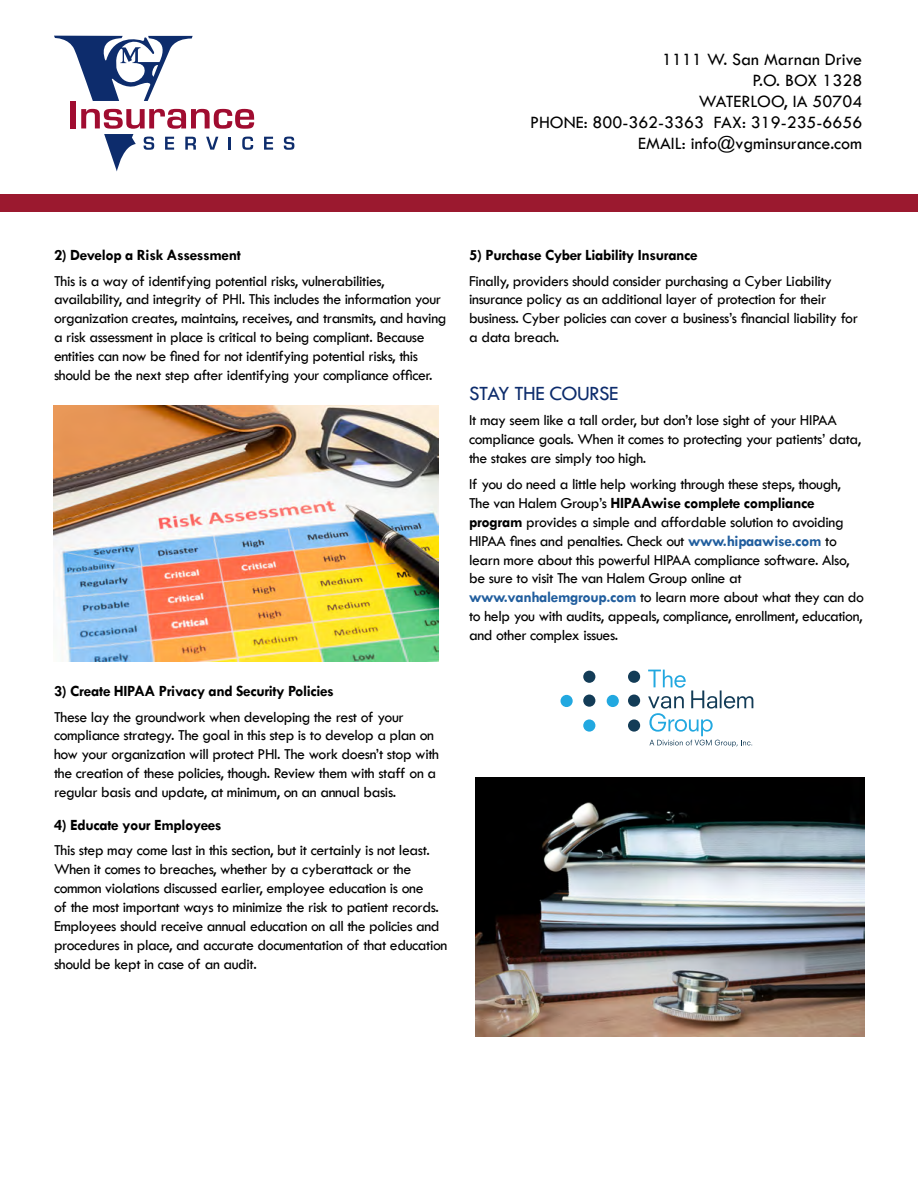
<style>
.page{position:relative;width:918px;height:1188px;background:#fff}
.page>*{position:absolute;margin:0;border:0;box-sizing:border-box;transform-origin:0 0}
.t1{font:21px "Tw Cen";letter-spacing:-.025em;color:#0d2c6c}
.t2{font:18px/21px "Tw Cen";color:#000;text-align:right}
.t3{font:15.75px/18.9px "Tw Cen";letter-spacing:-.025em;color:#000}
.t4{font:700 15.75px "Tw Cen";letter-spacing:-.025em;color:#000}
.s1{font-weight:700}
.s2{font-weight:700;color:#215e9e}
</style>
<div class="page">
<svg style="left:54px;top:36px;width:139px;height:65px"></svg>
<svg style="left:264px;top:137px;width:9px;height:13px"></svg>
<svg style="left:284px;top:137px;width:10px;height:13px"></svg>
<div style="left:71px;top:101px;width:5px;height:27px;background:#a00c30"></div>
<svg style="left:81px;top:109px;width:173px;height:62px"></svg>
<div style="left:0;top:194px;width:918px;height:17px;background:#9b192f"></div>
<div style="left:561px;top:695px;width:12px;height:12px;background:#22a8e0;border-radius:50%"></div>
<div style="left:583px;top:719px;width:12px;height:13px;background:#22a8e0;border-radius:50%"></div>
<div style="left:607px;top:695px;width:12px;height:12px;background:#22a8e0;border-radius:50%"></div>
<div style="left:583px;top:695px;width:12px;height:12px;background:#133c57;border-radius:50%"></div>
<div style="left:583px;top:671px;width:12px;height:12px;background:#133c57;border-radius:50%"></div>
<div style="left:628px;top:719px;width:12px;height:13px;background:#133c57;border-radius:50%"></div>
<div style="left:628px;top:695px;width:12px;height:12px;background:#133c57;border-radius:50%"></div>
<div style="left:628px;top:671px;width:12px;height:12px;background:#133c57;border-radius:50%"></div>
<svg style="left:648px;top:670px;width:105px;height:77px"></svg>
<img style="left:54px;top:405px;width:385px;height:257px">
<img style="left:476px;top:778px;width:388px;height:259px">
<p class="t2" style="left:530px;top:49px;width:334px">1111 W. San Marnan Drive<br>P.O. BOX 1328<br>WATERLOO, IA 50704<br>PHONE: 800-362-3363 FAX: 319-235-6656<br>EMAIL: info@vgminsurance.com</p>
<p class="t4" style="left:54px;top:245px;width:188px">2) Develop a Risk Assessment</p>
<p class="t3" style="left:54px;top:271px;width:394px">This is a way of identifying potential risks, vulnerabilities, availability, and integrity of PHI. This includes the information your organization creates, maintains, receives, and transmits, and having a risk assessment in place is critical to being compliant. Because entities can now be fined for not identifying potential risks, this should be the next step after identifying your compliance officer.</p>
<p class="t4" style="left:54px;top:681px;width:281px">3) Create HIPAA Privacy and Security Policies</p>
<p class="t3" style="left:54px;top:707px;width:387px">These lay the groundwork when developing the rest of your compliance strategy. The goal in this step is to develop a plan on how your organization will protect PHI. The work doesn’t stop with the creation of these policies, though. Review them with staff on a regular basis and update, at minimum, on an annual basis.</p>
<p class="t4" style="left:54px;top:815px;width:169px">4) Educate your Employees</p>
<p class="t3" style="left:54px;top:841px;width:395px">This step may come last in this section, but it certainly is not least.<br>When it comes to breaches, whether by a cyberattack or the common violations discussed earlier, employee education is one<br>of the most important ways to minimize the risk to patient records.<br>Employees should receive annual education on all the policies and procedures in place, and accurate documentation of that education should be kept in case of an audit.</p>
<p class="t4" style="left:469px;top:245px;width:230px">5) Purchase Cyber Liability Insurance</p>
<p class="t3" style="left:469px;top:271px;width:390px">Finally, providers should consider purchasing a Cyber Liability insurance policy as an additional layer of protection for their business. Cyber policies can cover a business’s financial liability for a data breach.</p>
<h1 class="t1" style="left:469px;top:381px;width:151px">STAY THE COURSE</h1>
<p class="t3" style="left:469px;top:411px;width:394px">It may seem like a tall order, but don’t lose sight of your HIPAA compliance goals. When it comes to protecting your patients’ data, the stakes are simply too high.</p>
<p class="t3" style="left:469px;top:474px;width:396px">If you do need a little help working through these steps, though, The van Halem Group’s <span class="s1">HIPAAwise complete compliance program</span> provides a simple and affordable solution to avoiding HIPAA fines and penalties. Check out <span class="s2">www.hipaawise.com</span> to learn more about this powerful HIPAA compliance software. Also, be sure to visit The van Halem Group online at <span class="s2">www.vanhalemgroup.com</span> to learn more about what they can do to help you with audits, appeals, compliance, enrollment, education, and other complex issues.</p>
</div>
